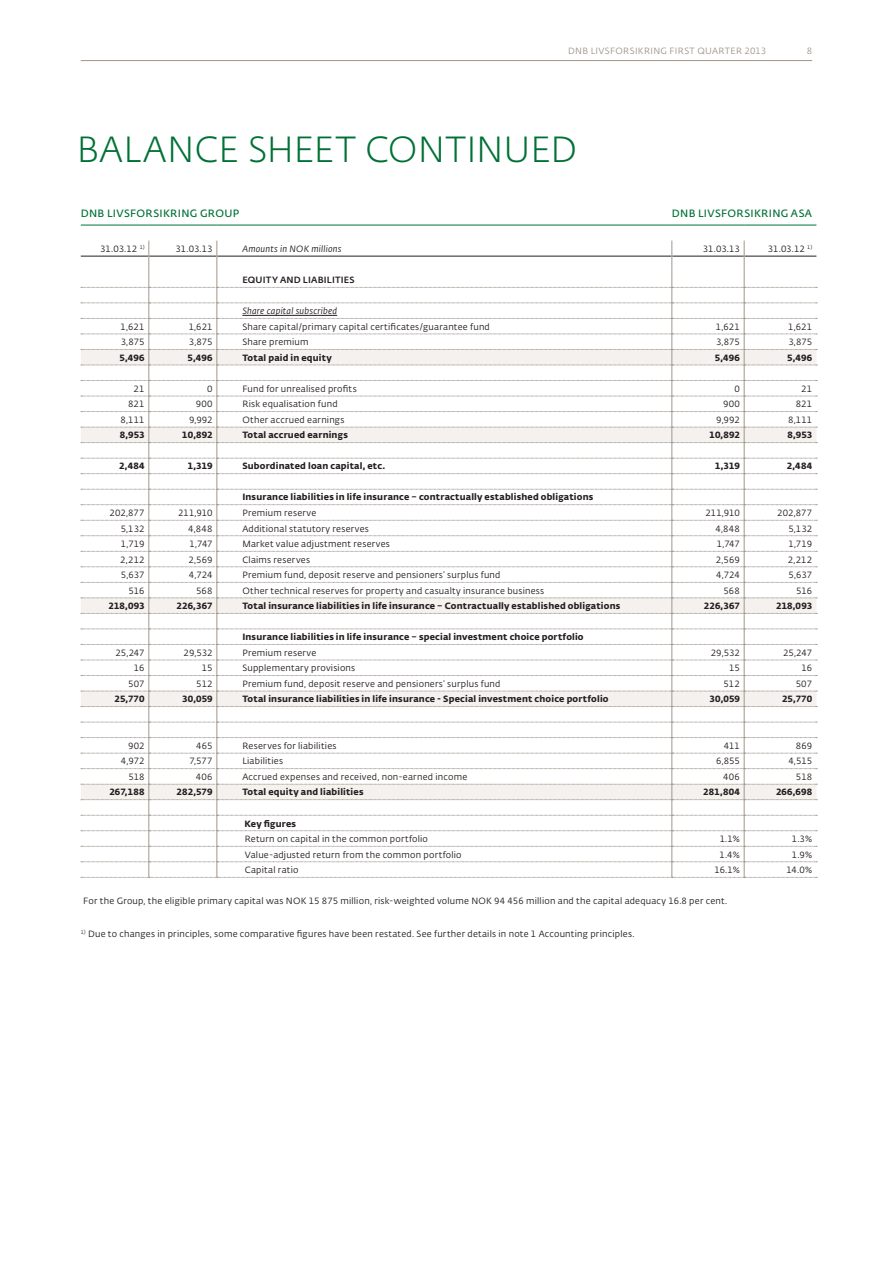
<style>
.page{position:relative;width:893px;height:1263px;background:#fff}
.page>*{position:absolute;margin:0;border:0;box-sizing:border-box;transform-origin:0 0}
.t1{font:300 36px "Fedra Sans Alt Pro";color:#007136}
.t2{font:600 10.5px "Fedra Sans Alt Pro";letter-spacing:.03em;color:#007136}
.t3{font:9px "Fedra Sans Alt Pro";letter-spacing:.02em;color:#231f20}
.t4{font:700 9px "Fedra Sans Alt Pro";letter-spacing:.02em;color:#231f20}
.t5{font:italic 9px "Fedra Sans Alt Pro";letter-spacing:.02em;color:#231f20}
.t6{font:9px "Fedra Sans Alt Pro";letter-spacing:.03em;color:#a2968b}
.t7{font:500 9px "Fedra Sans Alt Pro";letter-spacing:.02em;color:#231f20}
</style>
<div class="page">
<hr style="left:81px;top:60px;width:731px;height:1px;background:#a2968b">
<svg style="left:81px;top:241px;width:736px;height:637px"></svg>
<hr style="left:81px;top:225px;width:68px;height:1px;background:#007136">
<hr style="left:149px;top:225px;width:68px;height:1px;background:#007136">
<hr style="left:217px;top:225px;width:455px;height:1px;background:#007136">
<hr style="left:672px;top:225px;width:72px;height:1px;background:#007136">
<hr style="left:744px;top:225px;width:72px;height:1px;background:#007136">
<hr style="left:242px;top:315px;width:95px;height:1px;background:#231f20">
<p class="t6" style="left:568px;top:45px;width:200px">DNB livsforSikrin g First quarter 2013</p>
<p class="t6" style="left:807px;top:45px;width:7px">8</p>
<h1 class="t1" style="left:77px;top:125px;width:194px">BALANCE SHEET</h1>
<h1 class="t1" style="left:365px;top:125px;width:214px">CONTIN UED</h1>
<p class="t2" style="left:81px;top:205px;width:160px">DNB LIVSFORSIKRING GROUP</p>
<p class="t2" style="left:672px;top:205px;width:142px">DNB LIVSFORSIKRING ASA</p>
<p class="t3" style="left:100px;top:242px;width:46px">31.03.12 <sup>1)</sup></p>
<p class="t3" style="left:176px;top:242px;width:39px">31.03.13</p>
<p class="t5" style="left:242px;top:242px;width:101px">Amounts in NOK millions</p>
<p class="t3" style="left:703px;top:242px;width:39px">31.03.13</p>
<p class="t3" style="left:768px;top:242px;width:46px">31.03.12 <sup>1)</sup></p>
<p class="t7" style="left:242px;top:273px;width:113px">EQUITY AND LIABILITIES</p>
<p class="t5" style="left:242px;top:305px;width:96px">Share capital subscribed</p>
<p class="t3" style="left:121px;top:320px;width:25px">1,621</p>
<p class="t3" style="left:189px;top:320px;width:25px">1,621</p>
<p class="t3" style="left:242px;top:320px;width:249px">Share capital/primary capital certificates/guarantee fund</p>
<p class="t3" style="left:716px;top:320px;width:25px">1,621</p>
<p class="t3" style="left:788px;top:320px;width:25px">1,621</p>
<p class="t3" style="left:121px;top:336px;width:25px">3,875</p>
<p class="t3" style="left:189px;top:336px;width:25px">3,875</p>
<p class="t3" style="left:242px;top:336px;width:68px">Share premium</p>
<p class="t3" style="left:716px;top:336px;width:25px">3,875</p>
<p class="t3" style="left:788px;top:336px;width:25px">3,875</p>
<p class="t4" style="left:120px;top:350px;width:27px">5,496</p>
<p class="t4" style="left:188px;top:350px;width:27px">5,496</p>
<p class="t4" style="left:242px;top:350px;width:91px">Total paid in equity</p>
<p class="t4" style="left:715px;top:350px;width:27px">5,496</p>
<p class="t4" style="left:787px;top:350px;width:27px">5,496</p>
<p class="t3" style="left:134px;top:382px;width:12px">21</p>
<p class="t3" style="left:207px;top:382px;width:7px">0</p>
<p class="t3" style="left:242px;top:382px;width:116px">Fund for unrealised profits</p>
<p class="t3" style="left:734px;top:382px;width:7px">0</p>
<p class="t3" style="left:801px;top:382px;width:12px">21</p>
<p class="t3" style="left:128px;top:398px;width:18px">821</p>
<p class="t3" style="left:196px;top:398px;width:18px">900</p>
<p class="t3" style="left:242px;top:398px;width:97px">Risk equalisation fund</p>
<p class="t3" style="left:723px;top:398px;width:18px">900</p>
<p class="t3" style="left:796px;top:398px;width:18px">821</p>
<p class="t3" style="left:121px;top:413px;width:25px">8,111</p>
<p class="t3" style="left:189px;top:413px;width:25px">9,992</p>
<p class="t3" style="left:242px;top:413px;width:104px">Other accrued earnings</p>
<p class="t3" style="left:716px;top:413px;width:25px">9,992</p>
<p class="t3" style="left:788px;top:413px;width:25px">8,111</p>
<p class="t4" style="left:120px;top:428px;width:26px">8,953</p>
<p class="t4" style="left:182px;top:428px;width:32px">10,892</p>
<p class="t4" style="left:242px;top:428px;width:107px">Total accrued earnings</p>
<p class="t4" style="left:710px;top:428px;width:32px">10,892</p>
<p class="t4" style="left:787px;top:428px;width:26px">8,953</p>
<p class="t4" style="left:119px;top:459px;width:27px">2,484</p>
<p class="t4" style="left:188px;top:459px;width:26px">1,319</p>
<p class="t4" style="left:242px;top:459px;width:144px">Subordinated loan capital, etc.</p>
<p class="t4" style="left:715px;top:459px;width:26px">1,319</p>
<p class="t4" style="left:787px;top:459px;width:27px">2,484</p>
<p class="t4" style="left:242px;top:490px;width:352px">I nsurance liabilities in life insurance – contractually established obligations</p>
<p class="t3" style="left:110px;top:507px;width:37px">202,877</p>
<p class="t3" style="left:178px;top:507px;width:36px">211,910</p>
<p class="t3" style="left:242px;top:507px;width:75px">Premium reserve</p>
<p class="t3" style="left:705px;top:507px;width:36px">211,910</p>
<p class="t3" style="left:777px;top:507px;width:37px">202,877</p>
<p class="t3" style="left:121px;top:522px;width:25px">5,132</p>
<p class="t3" style="left:188px;top:522px;width:26px">4,848</p>
<p class="t3" style="left:242px;top:522px;width:128px">Additional statutory reserves</p>
<p class="t3" style="left:715px;top:522px;width:26px">4,848</p>
<p class="t3" style="left:788px;top:522px;width:25px">5,132</p>
<p class="t3" style="left:121px;top:538px;width:25px">1,719</p>
<p class="t3" style="left:190px;top:538px;width:24px">1,747</p>
<p class="t3" style="left:242px;top:538px;width:149px">Market value adjustment reserves</p>
<p class="t3" style="left:717px;top:538px;width:24px">1,747</p>
<p class="t3" style="left:789px;top:538px;width:25px">1,719</p>
<p class="t3" style="left:120px;top:553px;width:26px">2,212</p>
<p class="t3" style="left:189px;top:553px;width:25px">2,569</p>
<p class="t3" style="left:242px;top:553px;width:69px">Claims reserves</p>
<p class="t3" style="left:716px;top:553px;width:25px">2,569</p>
<p class="t3" style="left:788px;top:553px;width:26px">2,212</p>
<p class="t3" style="left:121px;top:569px;width:25px">5,637</p>
<p class="t3" style="left:189px;top:569px;width:25px">4,724</p>
<p class="t3" style="left:242px;top:569px;width:260px">Premium fund, deposit reserve and pensioners’ surplus fund</p>
<p class="t3" style="left:716px;top:569px;width:25px">4,724</p>
<p class="t3" style="left:788px;top:569px;width:25px">5,637</p>
<p class="t3" style="left:128px;top:584px;width:18px">516</p>
<p class="t3" style="left:196px;top:584px;width:18px">568</p>
<p class="t3" style="left:242px;top:584px;width:303px">Other technical reserves for property and casualty insurance business</p>
<p class="t3" style="left:723px;top:584px;width:18px">568</p>
<p class="t3" style="left:796px;top:584px;width:18px">516</p>
<p class="t4" style="left:109px;top:599px;width:38px">218,093</p>
<p class="t4" style="left:177px;top:599px;width:37px">226,367</p>
<p class="t4" style="left:242px;top:599px;width:379px">Total insurance liabilities in life insurance – Contractually established obligations</p>
<p class="t4" style="left:704px;top:599px;width:37px">226,367</p>
<p class="t4" style="left:776px;top:599px;width:38px">218,093</p>
<p class="t4" style="left:242px;top:630px;width:343px">I nsurance liabilities in life insurance – special investment choice portfolio</p>
<p class="t3" style="left:115px;top:646px;width:31px">25,247</p>
<p class="t3" style="left:184px;top:646px;width:31px">29,532</p>
<p class="t3" style="left:242px;top:646px;width:75px">Premium reserve</p>
<p class="t3" style="left:711px;top:646px;width:31px">29,532</p>
<p class="t3" style="left:783px;top:646px;width:31px">25,247</p>
<p class="t3" style="left:134px;top:662px;width:12px">16</p>
<p class="t3" style="left:202px;top:662px;width:12px">15</p>
<p class="t3" style="left:242px;top:662px;width:114px">Supplementary provisions</p>
<p class="t3" style="left:729px;top:662px;width:12px">15</p>
<p class="t3" style="left:801px;top:662px;width:12px">16</p>
<p class="t3" style="left:128px;top:677px;width:18px">507</p>
<p class="t3" style="left:196px;top:677px;width:18px">512</p>
<p class="t3" style="left:242px;top:677px;width:260px">Premium fund, deposit reserve and pensioners’ surplus fund</p>
<p class="t3" style="left:724px;top:677px;width:18px">512</p>
<p class="t3" style="left:796px;top:677px;width:18px">507</p>
<p class="t4" style="left:114px;top:692px;width:32px">25,770</p>
<p class="t4" style="left:182px;top:692px;width:32px">30,059</p>
<p class="t4" style="left:242px;top:692px;width:368px">Total insurance liabilities in life insurance - Special investment choice portfolio</p>
<p class="t4" style="left:709px;top:692px;width:32px">30,059</p>
<p class="t4" style="left:782px;top:692px;width:32px">25,770</p>
<p class="t3" style="left:128px;top:739px;width:18px">902</p>
<p class="t3" style="left:196px;top:739px;width:18px">465</p>
<p class="t3" style="left:242px;top:739px;width:96px">Reserves for liabilities</p>
<p class="t3" style="left:724px;top:739px;width:18px">411</p>
<p class="t3" style="left:796px;top:739px;width:18px">869</p>
<p class="t3" style="left:121px;top:755px;width:25px">4,972</p>
<p class="t3" style="left:190px;top:755px;width:25px">7,577</p>
<p class="t3" style="left:242px;top:755px;width:42px">Liabilities</p>
<p class="t3" style="left:716px;top:755px;width:25px">6,855</p>
<p class="t3" style="left:788px;top:755px;width:25px">4,515</p>
<p class="t3" style="left:128px;top:770px;width:18px">518</p>
<p class="t3" style="left:196px;top:770px;width:18px">406</p>
<p class="t3" style="left:242px;top:770px;width:226px">Accrued expenses and received, non-earned income</p>
<p class="t3" style="left:723px;top:770px;width:18px">406</p>
<p class="t3" style="left:796px;top:770px;width:18px">518</p>
<p class="t4" style="left:109px;top:785px;width:37px">267,188</p>
<p class="t4" style="left:176px;top:785px;width:38px">282,579</p>
<p class="t4" style="left:242px;top:785px;width:123px">Total equity and liabilities</p>
<p class="t4" style="left:703px;top:785px;width:38px">281,804</p>
<p class="t4" style="left:776px;top:785px;width:38px">266,698</p>
<p class="t4" style="left:244px;top:816px;width:53px">Key figures</p>
<p class="t3" style="left:245px;top:833px;width:185px">Return on capital in the common portfolio</p>
<p class="t3" style="left:720px;top:833px;width:22px">1.1%</p>
<p class="t3" style="left:792px;top:833px;width:22px">1.3%</p>
<p class="t3" style="left:245px;top:848px;width:218px">Value-adjusted return from the common portfolio</p>
<p class="t3" style="left:719px;top:848px;width:22px">1.4%</p>
<p class="t3" style="left:792px;top:848px;width:22px">1.9%</p>
<p class="t3" style="left:245px;top:864px;width:55px">Capital ratio</p>
<p class="t3" style="left:714px;top:864px;width:27px">16.1%</p>
<p class="t3" style="left:786px;top:864px;width:27px">14.0%</p>
<p class="t3" style="left:83px;top:895px;width:646px">For the Group, the eligible primary capital was NOK 15 875 million, risk-weighted volume NOK 94 456 million and the capital adequacy 16.8 per cent.</p>
<p class="t3" style="left:81px;top:927px;width:555px"><sup>1)</sup> Due to changes in principles, some comparative figures have been restated. See further details in note 1 Accounting principles.</p>
</div>
